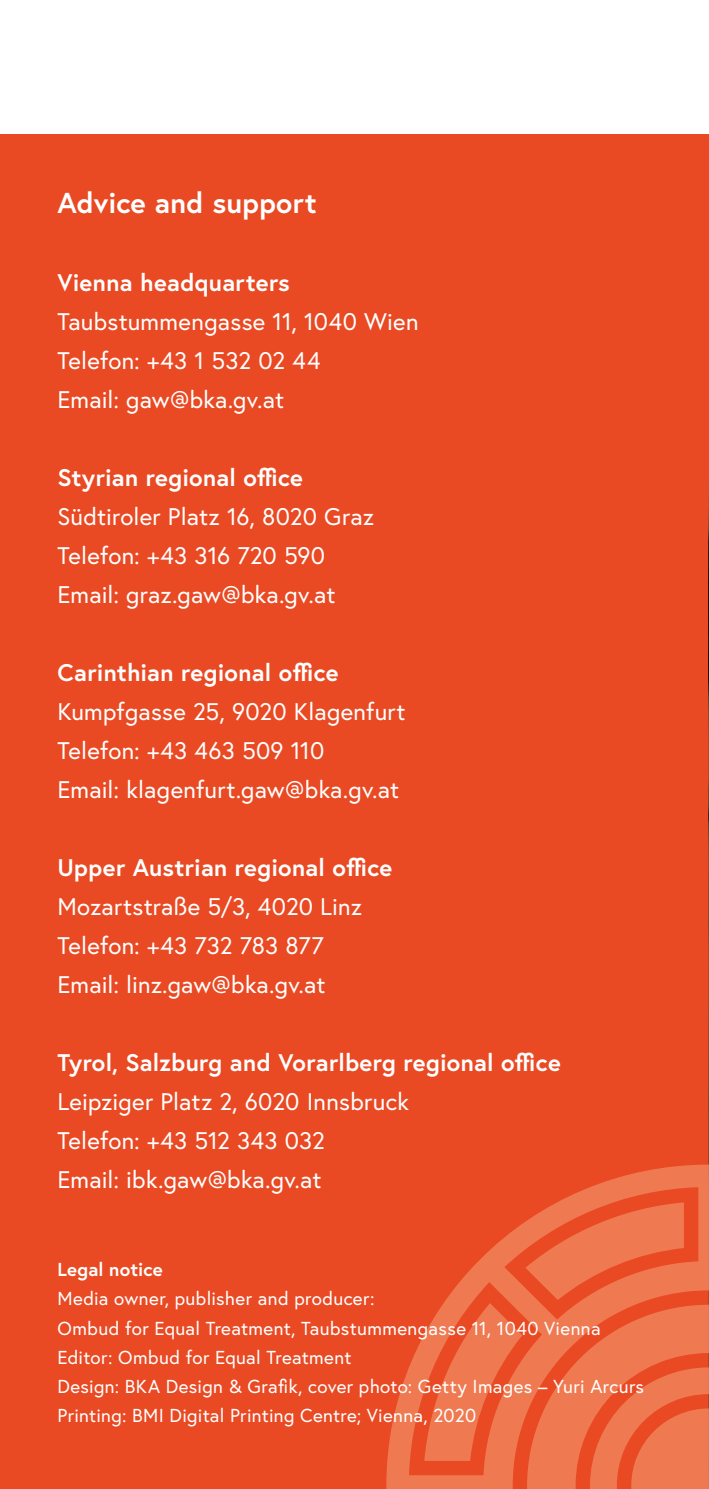
<style>
.page{position:relative;width:709px;height:1489px;background:#fff}
.page>*{position:absolute;margin:0;border:0;box-sizing:border-box;transform-origin:0 0}
.h2_ohne_Nummerierung_als_H1{font:700 28.75px "Europa Austria";letter-spacing:.01em;color:#fff}
.t1{font:24px "Europa Austria";letter-spacing:.01em;color:#fff}
.h3_ohne_Num_als_H2_Adressen{font:700 24px "Europa Austria";letter-spacing:.01em;color:#fff}
.p_Impressum{font:18.75px "Europa Austria";letter-spacing:.02em;color:#fff}
.h_Impressum{font:700 18.75px "Europa Austria";letter-spacing:.01em;color:#fff}
</style>
<div class="page">
<div style="left:0;top:134px;width:709px;height:1354px;background:#e94a23"></div>
<img style="left:708px;top:491px;width:1px;height:673px">
<svg style="left:386px;top:1164px;width:323px;height:324px"></svg>
<svg style="left:424px;top:1202px;width:285px;height:286px"></svg>
<h1 class="h2_ohne_Nummerierung_als_H1" style="left:57px;top:184px;width:261px">Advice and support</h1>
<h2 class="h3_ohne_Num_als_H2_Adressen" style="left:57px;top:266px;width:234px">Vienna headquarters</h2>
<p class="t1" style="left:57px;top:306px;width:363px">Taubstummengasse 11, 1040 Wien</p>
<p class="t1" style="left:57px;top:345px;width:264px">Telefon: +43 1 532 02 44</p>
<p class="t1" style="left:57px;top:384px;width:228px">Email: gaw@bka.gv.at</p>
<h2 class="h3_ohne_Num_als_H2_Adressen" style="left:57px;top:461px;width:247px">Styrian regional office</h2>
<p class="t1" style="left:57px;top:501px;width:318px">Südtiroler Platz 16, 8020 Graz</p>
<p class="t1" style="left:57px;top:540px;width:269px">Telefon: +43 316 720 590</p>
<p class="t1" style="left:57px;top:579px;width:279px">Email: graz.gaw@bka.gv.at</p>
<h2 class="h3_ohne_Num_als_H2_Adressen" style="left:57px;top:656px;width:282px">Carinthian regional office</h2>
<p class="t1" style="left:57px;top:696px;width:350px">Kumpfgasse 25, 9020 Klagenfurt</p>
<p class="t1" style="left:57px;top:735px;width:268px">Telefon: +43 463 509 110</p>
<p class="t1" style="left:57px;top:774px;width:343px">Email: klagenfurt.gaw@bka.gv.at</p>
<h2 class="h3_ohne_Num_als_H2_Adressen" style="left:57px;top:851px;width:336px">Upper Austrian regional office</h2>
<p class="t1" style="left:57px;top:891px;width:306px">Mozartstraße 5/3, 4020 Linz</p>
<p class="t1" style="left:57px;top:930px;width:267px">Telefon: +43 732 783 877</p>
<p class="t1" style="left:57px;top:969px;width:270px">Email: linz.gaw@bka.gv.at</p>
<h2 class="h3_ohne_Num_als_H2_Adressen" style="left:57px;top:1046px;width:505px">Tyrol, Salzburg and Vorarlberg regional office</h2>
<p class="t1" style="left:57px;top:1086px;width:353px">Leipziger Platz 2, 6020 Innsbruck</p>
<p class="t1" style="left:57px;top:1125px;width:269px">Telefon: +43 512 343 032</p>
<p class="t1" style="left:57px;top:1164px;width:266px">Email: ibk.gaw@bka.gv.at</p>
<h1 class="h_Impressum" style="left:57px;top:1256px;width:107px">Legal notice</h1>
<p class="p_Impressum" style="left:57px;top:1286px;width:318px">Media owner, publisher and producer:</p>
<p class="p_Impressum" style="left:57px;top:1315px;width:544px">Ombud for Equal Treatment, Taubstummengasse 11, 1040 Vienna</p>
<p class="p_Impressum" style="left:57px;top:1345px;width:296px">Editor: Ombud for Equal Treatment</p>
<p class="p_Impressum" style="left:57px;top:1374px;width:588px">Design: BKA Design &amp; Grafik, cover photo: Getty Images – Yuri Arcurs</p>
<p class="p_Impressum" style="left:57px;top:1403px;width:420px">Printing: BMI Digital Printing Centre; Vienna, 2020</p>
</div>
